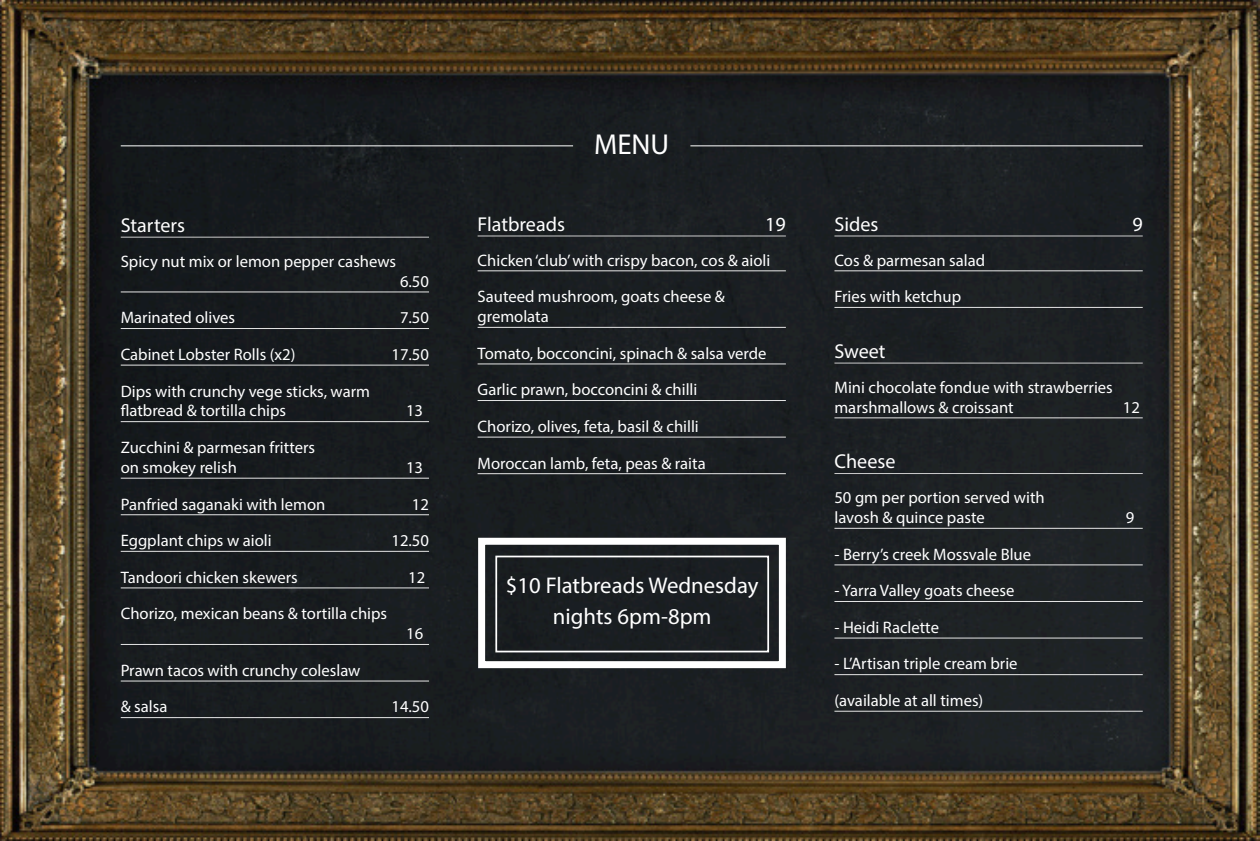
<style>
.page{position:relative;width:1260px;height:841px;background:#fff}
.page>*{position:absolute;margin:0;border:0;box-sizing:border-box;transform-origin:0 0}
.Paragraph_Style_1{font:28.88px "Myriad Pro";color:#fff}
.Paragraph_Style_1-2{font:22.75px "Myriad Pro";color:#fff}
.list_header{font:20.12px "Myriad Pro";color:#fff}
.lists{font:16.62px/19.9px "Myriad Pro";color:#fff}
</style>
<div class="page">
<img style="left:0;top:0;width:1260px;height:841px">
<hr style="left:121px;top:237px;width:308px;height:1px;background:#ccc">
<hr style="left:121px;top:292px;width:308px;height:1px;background:#e6e6e6">
<hr style="left:121px;top:328px;width:308px;height:1px;background:#e6e6e6">
<hr style="left:121px;top:365px;width:308px;height:1px;background:#e6e6e6">
<hr style="left:121px;top:421px;width:308px;height:1px;background:#e6e6e6">
<hr style="left:121px;top:478px;width:308px;height:1px;background:#e6e6e6">
<hr style="left:121px;top:514px;width:308px;height:1px;background:#e6e6e6">
<hr style="left:121px;top:551px;width:308px;height:1px;background:#e6e6e6">
<hr style="left:121px;top:588px;width:308px;height:1px;background:#e6e6e6">
<hr style="left:121px;top:644px;width:308px;height:1px;background:#e6e6e6">
<hr style="left:121px;top:681px;width:308px;height:1px;background:#e6e6e6">
<hr style="left:121px;top:717px;width:308px;height:1px;background:#e6e6e6">
<hr style="left:478px;top:236px;width:308px;height:1px;background:#ccc">
<hr style="left:478px;top:271px;width:308px;height:1px;background:#e6e6e6">
<hr style="left:478px;top:327px;width:308px;height:1px;background:#e6e6e6">
<hr style="left:478px;top:364px;width:308px;height:1px;background:#e6e6e6">
<hr style="left:478px;top:400px;width:308px;height:1px;background:#e6e6e6">
<hr style="left:478px;top:437px;width:308px;height:1px;background:#e6e6e6">
<hr style="left:478px;top:473px;width:308px;height:1px;background:#e6e6e6">
<hr style="left:834px;top:236px;width:309px;height:1px;background:#ccc">
<hr style="left:834px;top:271px;width:309px;height:1px;background:#e6e6e6">
<hr style="left:834px;top:307px;width:309px;height:1px;background:#e6e6e6">
<hr style="left:834px;top:363px;width:309px;height:1px;background:#ccc">
<hr style="left:834px;top:418px;width:309px;height:1px;background:#e6e6e6">
<hr style="left:834px;top:473px;width:309px;height:1px;background:#ccc">
<hr style="left:834px;top:528px;width:309px;height:1px;background:#e6e6e6">
<hr style="left:834px;top:565px;width:309px;height:1px;background:#e6e6e6">
<hr style="left:834px;top:601px;width:309px;height:1px;background:#e6e6e6">
<hr style="left:834px;top:638px;width:309px;height:1px;background:#e6e6e6">
<hr style="left:834px;top:674px;width:309px;height:1px;background:#e6e6e6">
<hr style="left:834px;top:711px;width:309px;height:1px;background:#e6e6e6">
<hr style="left:121px;top:146px;width:452px;height:1px;background:#fff">
<hr style="left:690px;top:146px;width:453px;height:1px;background:#fff">
<div style="left:478px;top:538px;width:308px;height:130px;border:7px solid #fff"></div>
<div style="left:495px;top:556px;width:274px;height:96px;border:2px solid #fff"></div>
<p class="list_header" style="left:121px;top:213px;width:66px">Starters</p>
<p class="lists" style="left:121px;top:251px;width:277px">Spicy nut mix or lemon pepper cashews</p>
<p class="lists" style="left:400px;top:271px;width:31px">6.50</p>
<p class="lists" style="left:121px;top:307px;width:116px">Marinated olives</p>
<p class="lists" style="left:400px;top:307px;width:31px">7.50</p>
<p class="lists" style="left:121px;top:344px;width:176px">Cabinet Lobster Rolls (x2)</p>
<p class="lists" style="left:391px;top:344px;width:39px">17.50</p>
<p class="lists" style="left:121px;top:381px;width:251px">Dips with crunchy vege sticks, warm flatbread &amp; tortilla chips</p>
<p class="lists" style="left:406px;top:401px;width:19px">13</p>
<p class="lists" style="left:121px;top:437px;width:196px">Zucchini &amp; parmesan fritters on smokey relish</p>
<p class="lists" style="left:406px;top:457px;width:19px">13</p>
<p class="lists" style="left:121px;top:494px;width:206px">Panfried saganaki with lemon</p>
<p class="lists" style="left:412px;top:494px;width:19px">12</p>
<p class="lists" style="left:121px;top:530px;width:152px">Eggplant chips w aioli</p>
<p class="lists" style="left:391px;top:530px;width:39px">12.50</p>
<p class="lists" style="left:121px;top:567px;width:179px">Tandoori chicken skewers</p>
<p class="lists" style="left:408px;top:567px;width:19px">12</p>
<p class="lists" style="left:121px;top:603px;width:268px">Chorizo, mexican beans &amp; tortilla chips</p>
<p class="lists" style="left:406px;top:623px;width:19px">16</p>
<p class="lists" style="left:121px;top:660px;width:241px">Prawn tacos with crunchy coleslaw</p>
<p class="lists" style="left:121px;top:697px;width:48px">&amp; salsa</p>
<p class="lists" style="left:391px;top:697px;width:39px">14.50</p>
<p class="Paragraph_Style_1" style="left:594px;top:127px;width:77px">MENU</p>
<p class="list_header" style="left:478px;top:212px;width:89px">Flatbreads</p>
<p class="list_header" style="left:765px;top:212px;width:22px">19</p>
<p class="lists" style="left:478px;top:250px;width:294px">Chicken ‘club’ with crispy bacon, cos &amp; aioli</p>
<p class="lists" style="left:478px;top:286px;width:249px">Sauteed mushroom, goats cheese &amp; gremolata</p>
<p class="lists" style="left:478px;top:343px;width:290px">Tomato, bocconcini, spinach &amp; salsa verde</p>
<p class="lists" style="left:478px;top:379px;width:221px">Garlic prawn, bocconcini &amp; chilli</p>
<p class="lists" style="left:478px;top:416px;width:223px">Chorizo, olives, feta, basil &amp; chilli</p>
<p class="lists" style="left:478px;top:453px;width:230px">Moroccan lamb, feta, peas &amp; raita</p>
<p class="Paragraph_Style_1-2" style="left:506px;top:571px;width:254px">$10 Flatbreads Wednesday</p>
<p class="Paragraph_Style_1-2" style="left:553px;top:602px;width:160px">nights 6pm-8pm</p>
<p class="list_header" style="left:834px;top:212px;width:46px">Sides</p>
<p class="list_header" style="left:1132px;top:212px;width:12px">9</p>
<p class="lists" style="left:834px;top:250px;width:152px">Cos &amp; parmesan salad</p>
<p class="lists" style="left:834px;top:286px;width:128px">Fries with ketchup</p>
<p class="list_header" style="left:834px;top:339px;width:53px">Sweet</p>
<p class="lists" style="left:834px;top:377px;width:280px">Mini chocolate fondue with strawberries marshmallows &amp; croissant</p>
<p class="lists" style="left:1123px;top:397px;width:19px">12</p>
<p class="list_header" style="left:834px;top:449px;width:63px">Cheese</p>
<p class="lists" style="left:834px;top:487px;width:212px">50 gm per portion served with lavosh &amp; quince paste</p>
<p class="lists" style="left:834px;top:544px;width:198px">- Berry’s creek Mossvale Blue</p>
<p class="lists" style="left:834px;top:580px;width:181px">- Yarra Valley goats cheese</p>
<p class="lists" style="left:834px;top:617px;width:106px">- Heidi Raclette</p>
<p class="lists" style="left:834px;top:654px;width:185px">- L’Artisan triple cream brie</p>
<p class="lists" style="left:834px;top:690px;width:150px">(available at all times)</p>
<p class="lists" style="left:1126px;top:507px;width:10px">9</p>
</div>
